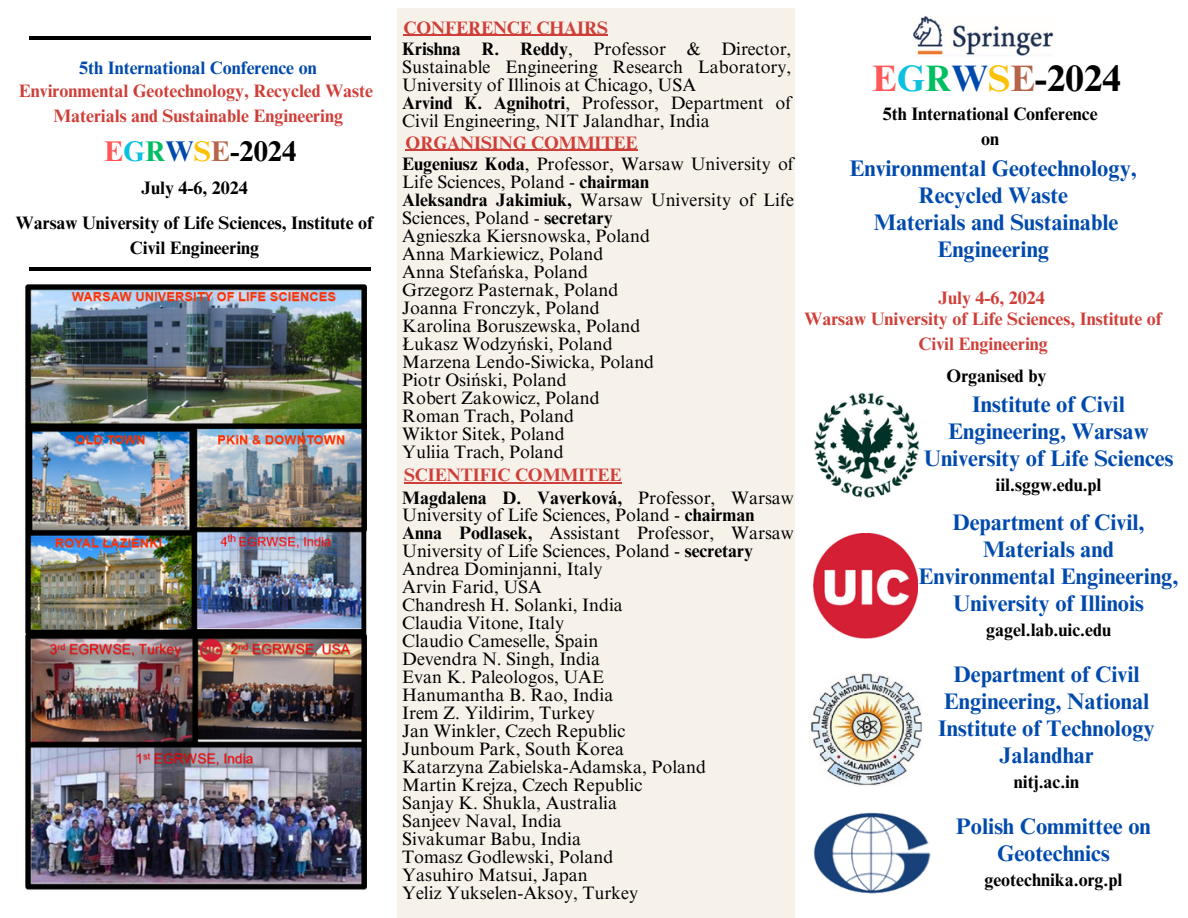
<style>
.page{position:relative;width:1188px;height:918px;background:#fff}
.page>*{position:absolute;margin:0;border:0;box-sizing:border-box;transform-origin:0 0}
.t1{font:700 36.9px "Times NRMT Pro";color:#000}
.t2{font:700 28.5px "Times NRMT Pro";color:#000}
.t3{font:700 22.5px/27px "Times NRMT Pro";color:#004aad;text-align:center}
.t4{font:18px/18px "Times NRMT Pro";color:#000}
.t5{font:700 18px/24.8px "Times NRMT Pro";color:#cf3f39;text-align:center}
.t6{font:700 18px/24.8px "Times NRMT Pro";color:#000;text-align:center}
.t7{font:700 18px "Times NRMT Pro";color:#004aad}
.s1{color:#ff5757}
.s2{color:#0cc0df}
.s3{color:#00bf63}
.s4{color:#004aad}
.s5{color:#fcc104}
.s6{color:#b5654a}
.s7{font-weight:700}
</style>
<div class="page">
<div style="left:398px;top:8px;width:397px;height:910px;background:#f6f1e9"></div>
<img style="left:809px;top:673px;width:113px;height:113px">
<img style="left:813px;top:533px;width:104px;height:105px">
<img style="left:813px;top:812px;width:118px;height:82px">
<img style="left:913px;top:16px;width:141px;height:40px">
<hr style="left:29px;top:267px;width:342px;height:4px;background:#000">
<hr style="left:29px;top:36px;width:342px;height:4px;background:#000">
<img style="left:814px;top:393px;width:106px;height:105px">
<img style="left:25px;top:284px;width:342px;height:606px">
<hr style="left:404px;top:35px;width:204px;height:1px;background:#cf3f39">
<hr style="left:406px;top:150px;width:232px;height:1px;background:#cf3f39">
<hr style="left:404px;top:482px;width:217px;height:1px;background:#cf3f39">
<p class="t7" style="left:79px;top:61px;width:239px">5th International Conference on</p>
<p class="t5" style="left:19px;top:81px;width:356px">Environmental Geotechnology, Recycled Waste</p>
<p class="t5" style="left:53px;top:106px;width:291px">Materials and Sustainable Engineering</p>
<p class="t2" style="left:104px;top:140px;width:194px"><span class="s1">E</span><span class="s2">G</span><span class="s3">R</span><span class="s4">W</span><span class="s5">S</span><span class="s6">E</span>-2024</p>
<p class="t6" style="left:141px;top:178px;width:108px">July 4-6, 2024</p>
<p class="t6" style="left:16px;top:213px;width:359px">Warsaw University of Life Sciences, Institute of<br>Civil Engineering</p>
<p class="t5" style="left:404px;top:17px;width:206px">CONFERENCE CHAIRS</p>
<p class="t4" style="left:402px;top:42px;width:391px;text-align:justify"><span class="s7">Krishna R. Reddy</span>, Professor &amp; Director, Sustainable Engineering Research Laboratory, University of Illinois at Chicago, USA</p>
<p class="t4" style="left:402px;top:96px;width:391px"><span class="s7">Arvind K. Agnihotri</span>, Professor, Department of<br>Civil Engineering, NIT Jalandhar, India</p>
<p class="t4" style="left:402px;top:157px;width:393px"><span class="s7">Eugeniusz Koda</span>, Professor, Warsaw University of<br>Life Sciences, Poland - <span class="s7">chairman</span></p>
<p class="t4" style="left:402px;top:193px;width:393px"><span class="s7">Aleksandra Jakimiuk,</span> Warsaw University of Life<br>Sciences, Poland - <span class="s7">secretary</span></p>
<p class="t4" style="left:402px;top:229px;width:249px">Agnieszka Kiersnowska, Poland</p>
<p class="t4" style="left:402px;top:247px;width:203px">Anna Markiewicz, Poland</p>
<p class="t4" style="left:402px;top:265px;width:187px">Anna Stefańska, Poland</p>
<p class="t4" style="left:402px;top:283px;width:218px">Grzegorz Pasternak, Poland</p>
<p class="t4" style="left:402px;top:301px;width:199px">Joanna Fronczyk, Poland</p>
<p class="t4" style="left:402px;top:319px;width:240px">Karolina Boruszewska, Poland</p>
<p class="t4" style="left:402px;top:337px;width:212px">Łukasz Wodzyński, Poland</p>
<p class="t4" style="left:402px;top:355px;width:254px">Marzena Lendo-Siwicka, Poland</p>
<p class="t4" style="left:402px;top:373px;width:166px">Piotr Osiński, Poland</p>
<p class="t4" style="left:402px;top:391px;width:199px">Robert Zakowicz, Poland</p>
<p class="t4" style="left:402px;top:409px;width:173px">Roman Trach, Poland</p>
<p class="t4" style="left:402px;top:427px;width:164px">Wiktor Sitek, Poland</p>
<p class="t4" style="left:402px;top:445px;width:163px">Yuliia Trach, Poland</p>
<p class="t4" style="left:402px;top:492px;width:393px;line-height:16.8px"><span class="s7">Magdalena D. Vaverková,</span> Professor, Warsaw<br>University of Life Sciences, Poland - <span class="s7">chairman</span></p>
<p class="t4" style="left:402px;top:526px;width:393px"><span class="s7">Anna Podlasek,</span> Assistant Professor, Warsaw<br>University of Life Sciences, Poland - <span class="s7">secretary</span></p>
<p class="t4" style="left:402px;top:562px;width:202px">Andrea Dominjanni, Italy</p>
<p class="t4" style="left:402px;top:580px;width:141px">Arvin Farid, USA</p>
<p class="t4" style="left:402px;top:598px;width:222px">Chandresh H. Solanki, India</p>
<p class="t4" style="left:402px;top:616px;width:163px">Claudia Vitone, Italy</p>
<p class="t4" style="left:402px;top:634px;width:198px">Claudio Cameselle, Spain</p>
<p class="t4" style="left:402px;top:652px;width:199px">Devendra N. Singh, India</p>
<p class="t4" style="left:402px;top:670px;width:203px">Evan K. Paleologos, UAE</p>
<p class="t4" style="left:402px;top:688px;width:213px">Hanumantha B. Rao, India</p>
<p class="t4" style="left:402px;top:706px;width:194px">Irem Z. Yildirim, Turkey</p>
<p class="t4" style="left:402px;top:724px;width:225px">Jan Winkler, Czech Republic</p>
<p class="t4" style="left:402px;top:742px;width:223px">Junboum Park, South Korea</p>
<p class="t4" style="left:402px;top:760px;width:305px">Katarzyna Zabielska-Adamska, Poland</p>
<p class="t4" style="left:402px;top:778px;width:242px">Martin Krejza, Czech Republic</p>
<p class="t4" style="left:402px;top:796px;width:216px">Sanjay K. Shukla, Australia</p>
<p class="t4" style="left:402px;top:814px;width:161px">Sanjeev Naval, India</p>
<p class="t4" style="left:402px;top:832px;width:180px">Sivakumar Babu, India</p>
<p class="t4" style="left:402px;top:850px;width:213px">Tomasz Godlewski, Poland</p>
<p class="t4" style="left:402px;top:868px;width:187px">Yasuhiro Matsui, Japan</p>
<p class="t4" style="left:402px;top:886px;width:237px">Yeliz Yukselen-Aksoy, Turkey</p>
<p class="t5" style="left:406px;top:132px;width:234px">ORGANISING COMMITEE</p>
<p class="t5" style="left:404px;top:465px;width:219px">SCIENTIFIC COMMITEE</p>
<p class="t1" style="left:872px;top:65px;width:250px"><span class="s1">E</span><span class="s2">G</span><span class="s3">R</span><span class="s4">W</span><span class="s5">S</span><span class="s6">E</span>-2024</p>
<p class="t6" style="left:883px;top:104px;width:216px">5th International Conference</p>
<p class="t6" style="left:981px;top:129px;width:19px">on</p>
<p class="t3" style="left:849px;top:158px;width:289px">Environmental Geotechnology,<br>Recycled Waste</p>
<p class="t3" style="left:874px;top:212px;width:246px">Materials and Sustainable<br>Engineering</p>
<p class="t5" style="left:938px;top:288px;width:108px">July 4-6, 2024</p>
<p class="t5" style="left:805px;top:309px;width:359px">Warsaw University of Life Sciences, Institute of<br>Civil Engineering</p>
<p class="t6" style="left:947px;top:366px;width:101px">Organised by</p>
<p class="t3" style="left:924px;top:394px;width:251px">Institute of Civil<br>Engineering, Warsaw<br>University of Life Sciences</p>
<p class="t6" style="left:996px;top:475px;width:107px">iil.sggw.edu.pl</p>
<p class="t3" style="left:918px;top:511px;width:262px">Department of Civil,<br>Materials and<br>Environmental Engineering,<br>University of Illinois</p>
<p class="t6" style="left:986px;top:619px;width:126px">gagel.lab.uic.edu</p>
<p class="t3" style="left:938px;top:664px;width:218px">Department of Civil<br>Engineering, National<br>Institute of Technology<br>Jalandhar</p>
<p class="t6" style="left:1014px;top:772px;width:67px">nitj.ac.in</p>
<p class="t3" style="left:956px;top:816px;width:197px">Polish Committee on<br>Geotechnics</p>
<p class="t6" style="left:984px;top:870px;width:140px">geotechnika.org.pl</p>
</div>
